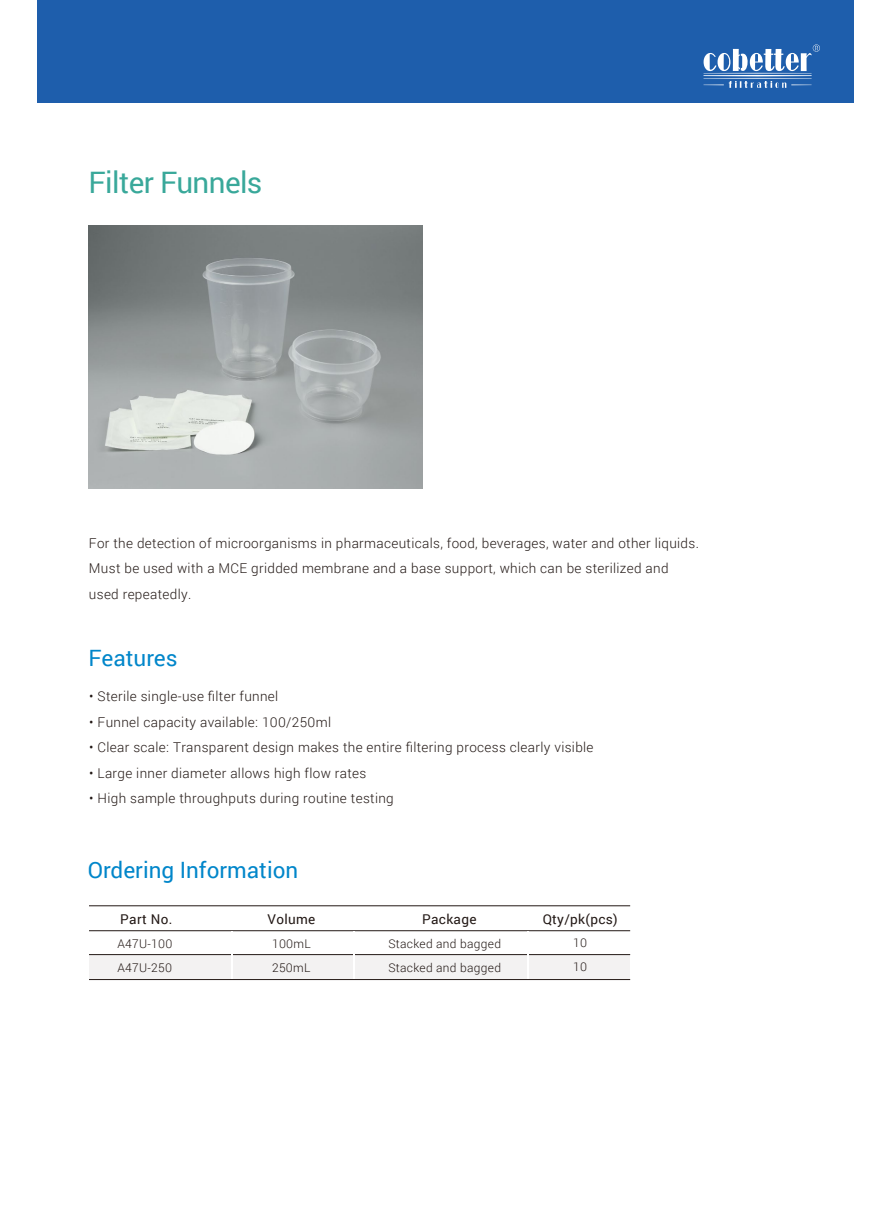
<style>
.page{position:relative;width:893px;height:1212px;background:#fff}
.page>*{position:absolute;margin:0;border:0;box-sizing:border-box;transform-origin:0 0}
.t1{font:29.55px "Roboto";letter-spacing:-.02em;color:#39a89a}
.t2{font:22.5px "Roboto";color:#0086ca}
.t3{font:300 13.5px/25.5px "Roboto";letter-spacing:.025em;color:#221815}
.t4{font:13.5px "Roboto";letter-spacing:.025em;color:#221815}
.t5{font:300 12px/24px "Roboto";letter-spacing:.025em;color:#221815}
</style>
<div class="page">
<div style="left:37px;top:0;width:817px;height:102px;background:#1e5eac"></div>
<svg style="left:703px;top:44px;width:117px;height:44px"></svg>
<hr style="left:89px;top:905px;width:541px;height:1px;background:#221815">
<hr style="left:89px;top:979px;width:541px;height:1px;background:#221815">
<hr style="left:89px;top:930px;width:541px;height:1px;background:#221815">
<div style="left:89px;top:955px;width:541px;height:23px;background:#f3f2f2"></div>
<hr style="left:89px;top:954px;width:541px;height:1px;background:#221815">
<hr style="left:232px;top:931px;width:1px;height:47px;background:#fff">
<hr style="left:354px;top:931px;width:1px;height:47px;background:#fff">
<hr style="left:528px;top:931px;width:1px;height:47px;background:#fff">
<img style="left:88px;top:225px;width:334px;height:263px">
<h1 class="t1" style="left:89px;top:162px;width:175px">Filter Funnels</h1>
<p class="t3" style="left:89px;top:530px;width:611px">For the detection of microorganisms in pharmaceuticals, food, beverages, water and other liquids.<br>Must be used with a MCE gridded membrane and a base support, which can be sterilized and used repeatedly.</p>
<h2 class="t2" style="left:89px;top:642px;width:90px">Features</h2>
<p class="t3" style="left:89px;top:683px;width:191px">• Sterile single-use filter funnel</p>
<p class="t3" style="left:89px;top:709px;width:243px">• Funnel capacity available: 100/250ml</p>
<p class="t3" style="left:89px;top:734px;width:506px">• Clear scale: Transparent design makes the entire filtering process clearly visible</p>
<p class="t3" style="left:89px;top:760px;width:279px">• Large inner diameter allows high flow rates</p>
<p class="t3" style="left:89px;top:785px;width:306px">• High sample throughputs during routine testing</p>
<h2 class="t2" style="left:88px;top:854px;width:212px">Ordering Information</h2>
<p class="t4" style="left:543px;top:909px;width:77px">Qty/pk(pcs)</p>
<p class="t4" style="left:120px;top:909px;width:54px">Part No.</p>
<p class="t4" style="left:267px;top:909px;width:49px">Volume</p>
<p class="t4" style="left:422px;top:909px;width:56px">Package</p>
<p class="t5" style="left:117px;top:931px;width:57px">A47U-100<br>A47U-250</p>
<p class="t5" style="left:272px;top:931px;width:40px">100mL<br>250mL</p>
<p class="t5" style="left:388px;top:931px;width:114px">Stacked and bagged<br>Stacked and bagged</p>
<p class="t5" style="left:573px;top:930px;width:15px">10<br>10</p>
</div>
